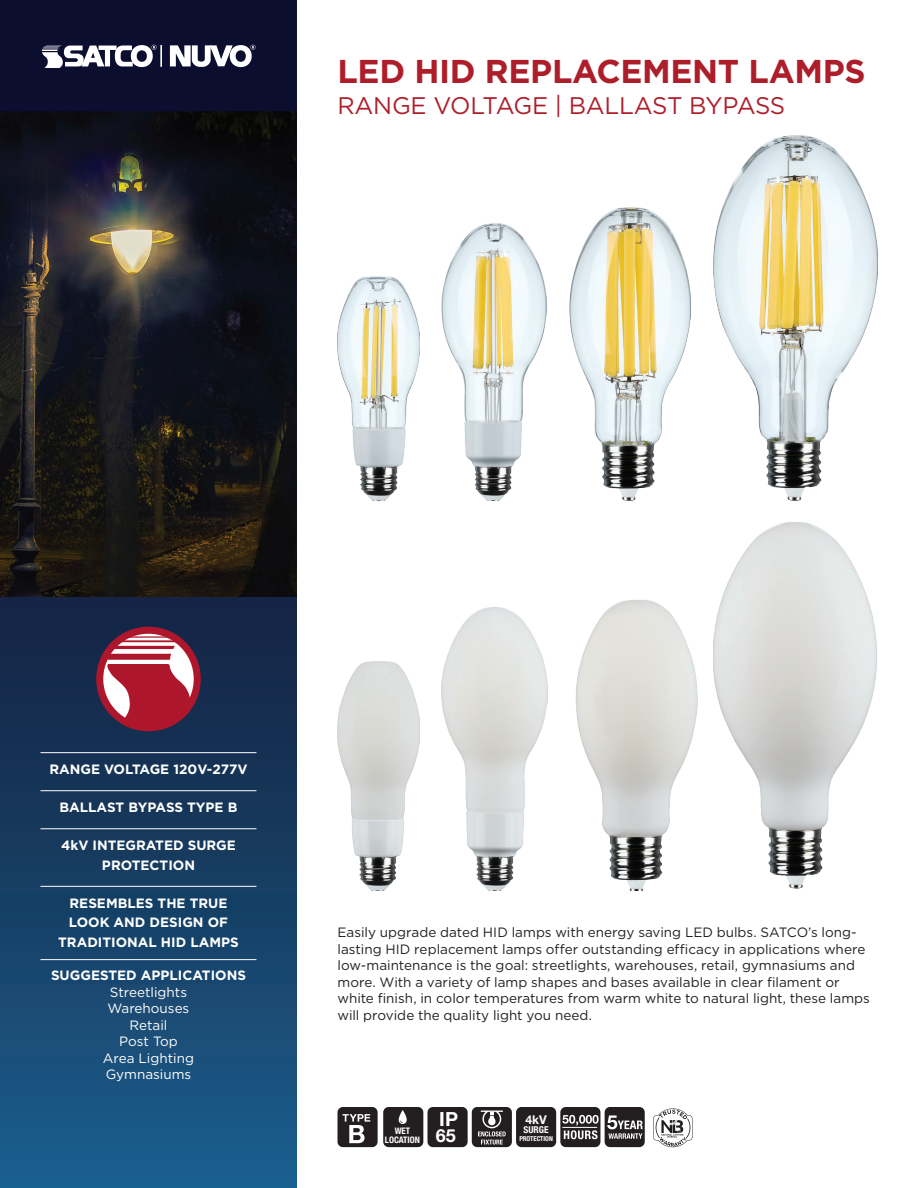
<style>
.page{position:relative;width:918px;height:1188px;background:#fff}
.page>*{position:absolute;margin:0;border:0;box-sizing:border-box;transform-origin:0 0}
.t1{font:700 33px "Gotham";letter-spacing:-.01em;color:#ad1e2a}
.t2{font:24px "Gotham";letter-spacing:-.01em;color:#ad1e2a}
.t3{font:700 19.5px "Helvetica Neue LT Std";color:#fff}
.t4{font:700 18px "Helvetica Neue LT Std";color:#fff}
.t5{font:13.5px/16.5px "Gotham";color:#231f20}
.t6{font:700 13.5px/19.5px "Gotham";color:#fff;text-align:center}
.t7{font:13.5px "Gotham";color:#fff}
.t8{font:700 12.15px "Helvetica Neue LT Std";color:#fff}
.t9{font:700 condensed 9.45px "Helvetica Neue LT Std";color:#fff}
.t10{font:700 condensed 9px/9px "Helvetica Neue LT Std";color:#fff;text-align:center}
.t11{font:700 condensed 6.75px "Helvetica Neue LT Std";color:#fff}
</style>
<div class="page">
<svg style="left:0;top:0;width:297px;height:1188px;background:#15395f"></svg>
<img style="left:0;top:111px;width:297px;height:486px">
<hr style="left:40px;top:752px;width:216px;height:1px;background:#fff">
<hr style="left:40px;top:790px;width:216px;height:1px;background:#fff">
<hr style="left:40px;top:828px;width:216px;height:1px;background:#fff">
<hr style="left:40px;top:886px;width:216px;height:1px;background:#fff">
<hr style="left:40px;top:959px;width:216px;height:1px;background:#fff">
<svg style="left:96px;top:627px;width:105px;height:104px"></svg>
<svg style="left:42px;top:45px;width:115px;height:23px"></svg>
<svg style="left:170px;top:45px;width:86px;height:22px"></svg>
<hr style="left:160px;top:45px;width:2px;height:22px;background:#fff">
<div style="left:605px;top:1107px;width:40px;height:40px;background:#231f20;border-radius:5px"></div>
<svg style="left:607px;top:1115px;width:36px;height:24px"></svg>
<div style="left:383px;top:1107px;width:40px;height:40px;background:#231f20;border-radius:5px"></div>
<svg style="left:399px;top:1110px;width:8px;height:14px"></svg>
<div style="left:560px;top:1107px;width:40px;height:40px;background:#231f20;border-radius:5px"></div>
<svg style="left:562px;top:1115px;width:37px;height:24px"></svg>
<hr style="left:563px;top:1127px;width:34px;height:1px;background:#fff">
<div style="left:516px;top:1107px;width:40px;height:40px;background:#231f20;border-radius:5px"></div>
<svg style="left:653px;top:1108px;width:39px;height:39px"></svg>
<div style="left:428px;top:1107px;width:40px;height:40px;background:#231f20;border-radius:5px"></div>
<div style="left:472px;top:1107px;width:40px;height:40px;background:#231f20;border-radius:5px"></div>
<svg style="left:478px;top:1111px;width:28px;height:34px"></svg>
<div style="left:338px;top:1107px;width:40px;height:40px;background:#231f20;border-radius:5px"></div>
<svg style="left:343px;top:1114px;width:27px;height:29px"></svg>
<img style="left:338px;top:277px;width:81px;height:224px">
<img style="left:338px;top:661px;width:82px;height:230px">
<img style="left:441px;top:223px;width:106px;height:278px">
<img style="left:441px;top:608px;width:106px;height:283px">
<img style="left:569px;top:207px;width:122px;height:294px">
<img style="left:575px;top:600px;width:123px;height:291px">
<img style="left:713px;top:135px;width:165px;height:366px">
<img style="left:713px;top:522px;width:164px;height:367px">
<p class="t1" style="left:338px;top:49px;width:530px">LED HID REPLACEMENT LAMPS</p>
<p class="t2" style="left:338px;top:90px;width:449px">RANGE VOLTAGE | BALLAST BYPASS</p>
<p class="t6" style="left:49px;top:759px;width:200px">RANGE VOLTAGE 120V-277V</p>
<p class="t6" style="left:60px;top:797px;width:179px">BALLAST BYPASS TYPE B</p>
<p class="t6" style="left:61px;top:836px;width:176px">4kV INTEGRATED SURGE<br>PROTECTION</p>
<p class="t6" style="left:58px;top:893px;width:182px">RESEMBLES THE TRUE<br>LOOK AND DESIGN OF<br>TRADITIONAL HID LAMPS</p>
<p class="t6" style="left:51px;top:966px;width:196px">SUGGESTED APPLICATIONS</p>
<p class="t7" style="left:110px;top:983px;width:79px">Streetlights</p>
<p class="t7" style="left:108px;top:1000px;width:83px">Warehouses</p>
<p class="t7" style="left:130px;top:1016px;width:39px">Retail</p>
<p class="t7" style="left:119px;top:1033px;width:60px">Post Top</p>
<p class="t7" style="left:103px;top:1049px;width:93px">Area Lighting</p>
<p class="t7" style="left:106px;top:1066px;width:87px">Gymnasiums</p>
<p class="t5" style="left:338px;top:924px;width:534px">Easily upgrade dated HID lamps with energy saving LED bulbs. SATCO’s long&shy;lasting HID replacement lamps offer outstanding efficacy in applications where low-maintenance is the goal: streetlights, warehouses, retail, gymnasiums and more. With a variety of lamp shapes and bases available in clear filament or white finish, in color temperatures from warm white to natural light, these lamps will provide the quality light you need.</p>
<p class="t10" style="left:385px;top:1126px;width:37px">WET<br>LOCATION</p>
<p class="t3" style="left:439px;top:1107px;width:21px">IP</p>
<p class="t4" style="left:436px;top:1124px;width:22px">65</p>
<p class="t8" style="left:525px;top:1112px;width:23px">4kV</p>
<p class="t9" style="left:524px;top:1124px;width:27px">SURGE</p>
<p class="t11" style="left:519px;top:1135px;width:35px">PROTECTION</p>
</div>
